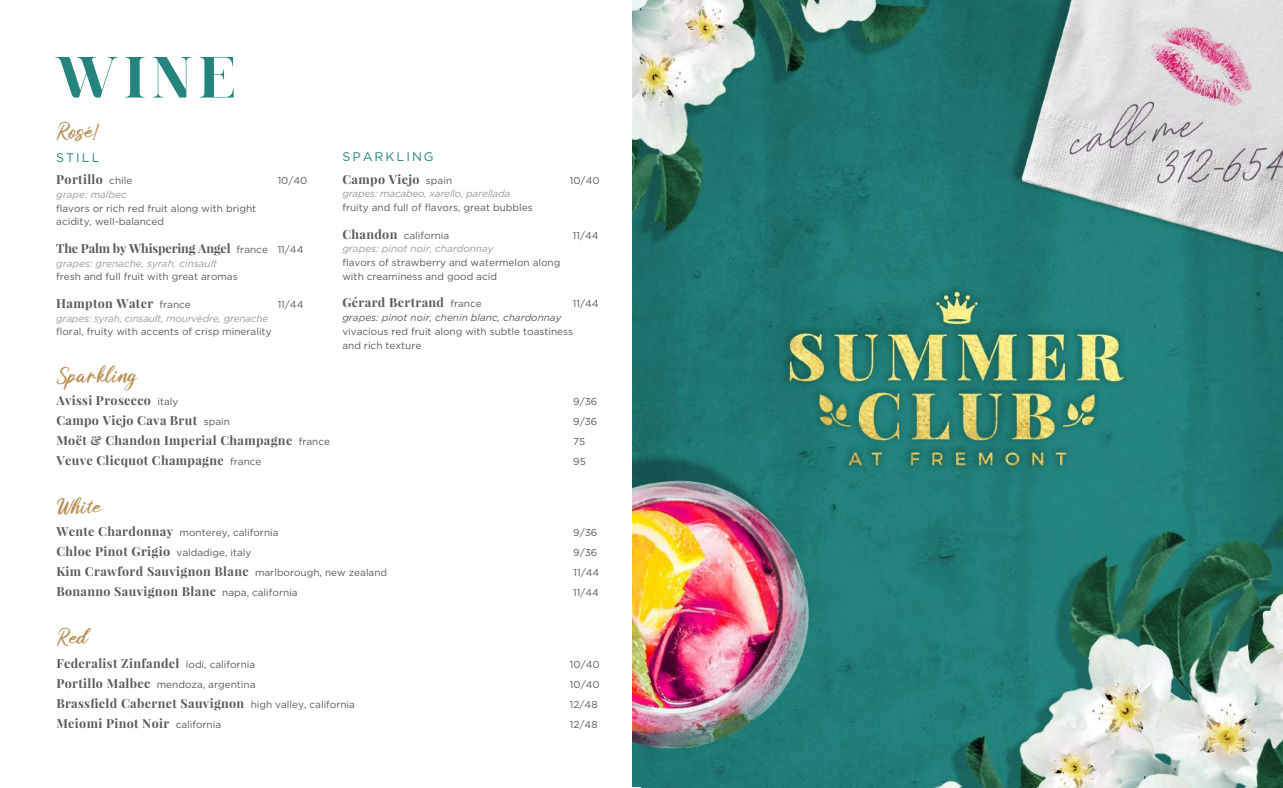
<style>
.page{position:relative;width:1283px;height:788px;background:#fff}
.page>*{position:absolute;margin:0;border:0;box-sizing:border-box;transform-origin:0 0}
.t1{font:700 61.12px "spinwerad";color:#25847d}
.t2{font:25px "Butterly";color:#b79056}
.t3{font:700 12.5px "Playfair Display";letter-spacing:.03em;color:#58595b}
.t4{font:700 12.5px "Playfair Display";letter-spacing:-.01em;color:#58595b}
.t5{font:12.5px "Gotham";letter-spacing:.16em;color:#25847d}
.t6{font:10px/13.8px "Gotham";color:#58595b}
.t7{font:italic 10px "Gotham Rounded";letter-spacing:-.02em;color:#999}
.t8{font:italic 10px "Gotham Rounded";color:#999}
.t9{font:italic 10px "Gotham Rounded";color:#58595b}
.s1{font-family:"Gotham";font-weight:400;font-size:10px}
.s2{font-family:"Playfair Display";font-weight:700;font-size:12.5px}
</style>
<div class="page">
<img style="left:632px;top:0;width:650px;height:786px">
<svg style="left:846px;top:453px;width:14px;height:13px"></svg>
<svg style="left:869px;top:453px;width:11px;height:13px"></svg>
<svg style="left:909px;top:453px;width:8px;height:13px"></svg>
<svg style="left:930px;top:453px;width:10px;height:13px"></svg>
<svg style="left:954px;top:453px;width:9px;height:13px"></svg>
<svg style="left:977px;top:453px;width:13px;height:13px"></svg>
<svg style="left:1003px;top:453px;width:14px;height:13px"></svg>
<svg style="left:1030px;top:453px;width:11px;height:13px"></svg>
<svg style="left:1054px;top:453px;width:10px;height:13px"></svg>
<svg style="left:856px;top:393px;width:41px;height:48px;background:#649870"></svg>
<svg style="left:910px;top:394px;width:37px;height:46px;background:#6f9c71"></svg>
<svg style="left:956px;top:394px;width:43px;height:47px;background:#64946d"></svg>
<svg style="left:1010px;top:394px;width:42px;height:46px;background:#93ab6d"></svg>
<svg style="left:787px;top:334px;width:35px;height:48px;background:#809e6b"></svg>
<svg style="left:832px;top:335px;width:43px;height:47px;background:#679972"></svg>
<svg style="left:886px;top:335px;width:58px;height:46px;background:#84aa75"></svg>
<svg style="left:956px;top:335px;width:58px;height:46px;background:#85aa75"></svg>
<svg style="left:1026px;top:335px;width:37px;height:46px;background:#83aa78"></svg>
<svg style="left:1075px;top:335px;width:46px;height:47px;background:#96b77e"></svg>
<svg style="left:934px;top:293px;width:41px;height:31px"></svg>
<svg style="left:1061px;top:395px;width:32px;height:32px"></svg>
<svg style="left:816px;top:395px;width:33px;height:32px"></svg>
<h1 class="t1" style="left:55px;top:34px;width:182px">WINE</h1>
<h2 class="t2" style="left:56px;top:118px;width:43px">Rosé!</h2>
<p class="t5" style="left:56px;top:150px;width:45px">STILL</p>
<p class="t3" style="left:56px;top:171px;width:78px">Portillo <span class="s1">chile</span></p>
<p class="t6" style="left:278px;top:173px;width:31px">10/40</p>
<p class="t8" style="left:56px;top:187px;width:72px">grape: malbec</p>
<p class="t6" style="left:56px;top:201px;width:201px">flavors or rich red fruit along with bright acidity, well-balanced</p>
<p class="t4" style="left:56px;top:240px;width:249px">The Palm by Whispering Angel <span class="s1">france 11/44</span></p>
<p class="t8" style="left:56px;top:256px;width:163px">grapes: grenache, syrah, cinsault</p>
<p class="t6" style="left:56px;top:270px;width:183px">fresh and full fruit with great aromas</p>
<p class="t3" style="left:56px;top:295px;width:136px">Hampton Water <span class="s1">france</span></p>
<p class="t6" style="left:278px;top:297px;width:27px">11/44</p>
<p class="t7" style="left:56px;top:311px;width:214px">grapes: syrah, cinsault, mourvèdre, grenache</p>
<p class="t6" style="left:56px;top:325px;width:217px">floral, fruity with accents of crisp minerality</p>
<p class="t5" style="left:342px;top:150px;width:93px">SPARKLING</p>
<p class="t3" style="left:342px;top:171px;width:111px">Campo Viejo <span class="s1">spain</span></p>
<p class="t6" style="left:570px;top:173px;width:31px">10/40</p>
<p class="t7" style="left:342px;top:187px;width:169px">grapes: macabeo, xarello, parellada</p>
<p class="t6" style="left:342px;top:200px;width:192px">fruity and full of flavors, great bubbles</p>
<p class="t6" style="left:342px;top:228px;width:108px"><span class="s2">Chandon</span> california</p>
<p class="t6" style="left:573px;top:228px;width:27px">11/44</p>
<p class="t8" style="left:342px;top:242px;width:153px">grapes: pinot noir, chardonnay</p>
<p class="t6" style="left:342px;top:255px;width:219px">flavors of strawberry and watermelon along with creaminess and good acid</p>
<p class="t3" style="left:342px;top:295px;width:141px">Gérard Bertrand <span class="s1">france</span></p>
<p class="t6" style="left:573px;top:297px;width:27px">11/44</p>
<p class="t9" style="left:342px;top:311px;width:220px">grapes: pinot noir, chenin blanc, chardonnay</p>
<p class="t6" style="left:342px;top:324px;width:232px">vivacious red fruit along with subtle toastiness and rich texture</p>
<h2 class="t2" style="left:56px;top:362px;width:82px">Sparkling</h2>
<p class="t3" style="left:56px;top:392px;width:124px">Avissi Prosecco <span class="s1">italy</span></p>
<p class="t6" style="left:573px;top:394px;width:26px">9/36</p>
<p class="t3" style="left:56px;top:412px;width:175px">Campo Viejo Cava Brut <span class="s1">spain</span></p>
<p class="t6" style="left:573px;top:414px;width:26px">9/36</p>
<p class="t3" style="left:56px;top:432px;width:275px">Moët &amp; Chandon Imperial Champagne <span class="s1">france</span></p>
<p class="t6" style="left:573px;top:434px;width:14px">75</p>
<p class="t3" style="left:56px;top:452px;width:207px">Veuve Clicquot Champagne <span class="s1">france</span></p>
<p class="t6" style="left:573px;top:454px;width:14px">95</p>
<h2 class="t2" style="left:56px;top:493px;width:46px">White</h2>
<p class="t6" style="left:56px;top:526px;width:224px"><span class="s2">Wente Chardonnay</span> monterey, california</p>
<p class="t6" style="left:573px;top:526px;width:26px">9/36</p>
<p class="t3" style="left:56px;top:544px;width:197px">Chloe Pinot Grigio <span class="s1">valdadige, italy</span></p>
<p class="t6" style="left:573px;top:546px;width:26px">9/36</p>
<p class="t3" style="left:56px;top:564px;width:332px">Kim Crawford Sauvignon Blanc <span class="s1">marlborough, new zealand</span></p>
<p class="t6" style="left:573px;top:566px;width:27px">11/44</p>
<p class="t3" style="left:56px;top:584px;width:243px">Bonanno Sauvignon Blanc <span class="s1">napa, california</span></p>
<p class="t6" style="left:573px;top:586px;width:27px">11/44</p>
<h2 class="t2" style="left:56px;top:624px;width:33px">Red</h2>
<p class="t3" style="left:56px;top:655px;width:200px">Federalist Zinfandel <span class="s1">lodi, california</span></p>
<p class="t6" style="left:570px;top:657px;width:31px">10/40</p>
<p class="t6" style="left:56px;top:677px;width:201px"><span class="s2">Portillo Malbec</span> mendoza, argentina</p>
<p class="t6" style="left:570px;top:677px;width:31px">10/40</p>
<p class="t3" style="left:56px;top:695px;width:300px">Brassfield Cabernet Sauvignon <span class="s1">high valley, california</span></p>
<p class="t6" style="left:570px;top:697px;width:29px">12/48</p>
<p class="t3" style="left:56px;top:715px;width:166px">Meiomi Pinot Noir <span class="s1">california</span></p>
<p class="t6" style="left:570px;top:717px;width:29px">12/48</p>
</div>
